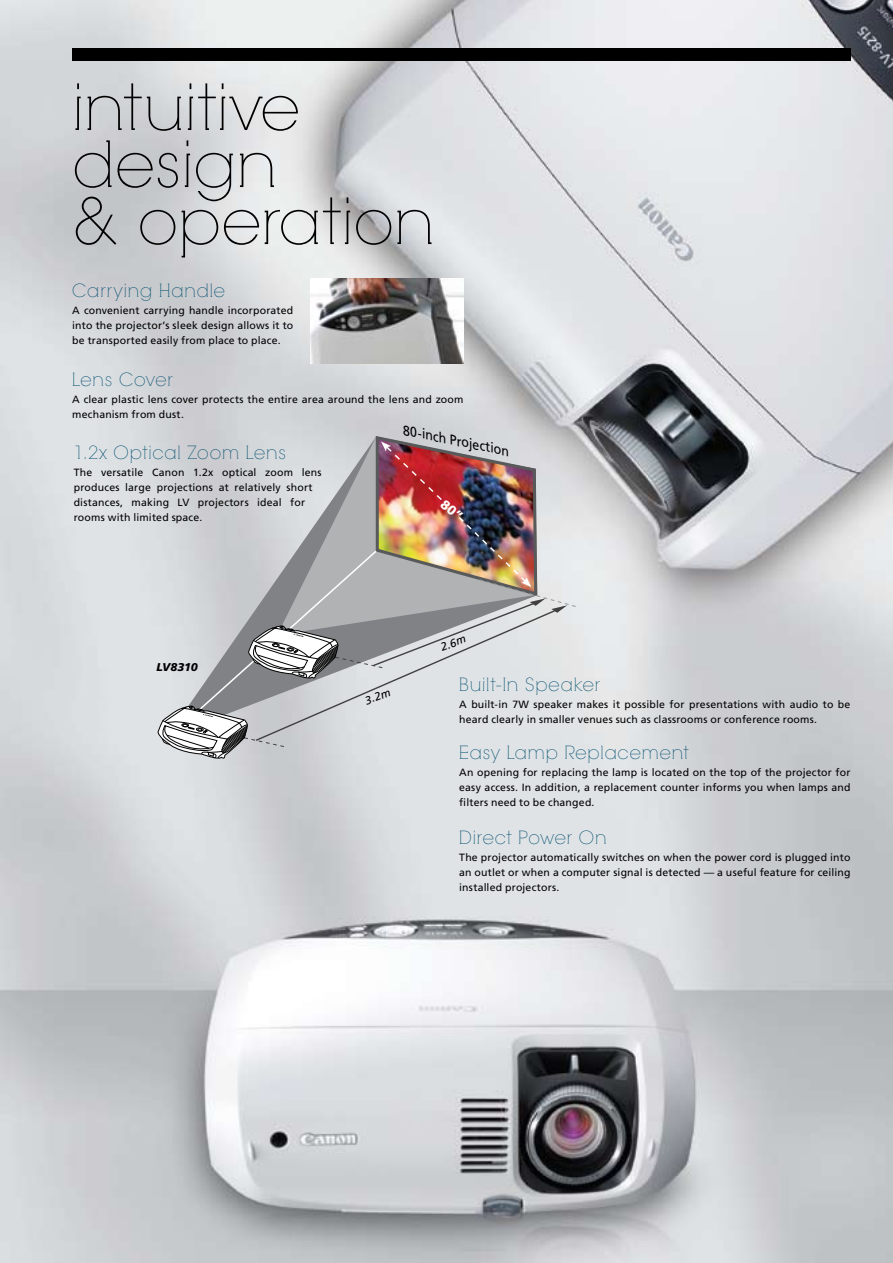
<style>
.page{position:relative;width:893px;height:1263px;background:#fff}
.page>*{position:absolute;margin:0;border:0;box-sizing:border-box;transform-origin:0 0}
.t1{font:63px/57px "RNS Camelia";letter-spacing:.01em;color:#000}
.t2{font:18px "RNS Camelia";letter-spacing:.045em;color:#004d6d}
.t3{font:italic 13.8px "Frutiger";color:#000;scale:.91 1}
.t4{font:italic 11.25px "Frutiger";color:#000}
.t5{font:italic 900 11.25px "Frutiger";letter-spacing:-.015em;color:#000}
.t6{font:10.5px/15px "Frutiger";letter-spacing:.015em;color:#000;text-align:justify}
</style>
<div class="page">
<img style="left:0;top:0;width:893px;height:1263px">
<img style="left:310px;top:279px;width:153px;height:85px">
<div style="left:72px;top:48px;width:778px;height:13px;background:#000"></div>
<svg style="left:157px;top:425px;width:420px;height:334px"></svg>
<h1 class="t1" style="left:72px;top:80px;width:364px">intuitive design<br>&amp; operation</h1>
<h2 class="t2" style="left:72px;top:280px;width:154px">Carrying Handle</h2>
<p class="t6" style="left:72px;top:303px;width:223px">A convenient carrying handle incorporated into the projector’s sleek design allows it to be transported easily from place to place.</p>
<h2 class="t2" style="left:72px;top:368px;width:102px">Lens Cover</h2>
<p class="t6" style="left:72px;top:391px;width:393px">A clear plastic lens cover protects the entire area around the lens and zoom mechanism from dust.</p>
<h2 class="t2" style="left:74px;top:442px;width:214px">1.2x Optical Zoom Lens</h2>
<p class="t6" style="left:74px;top:465px;width:249px;text-align:left">The versatile Canon 1.2x optical zoom lens produces large projections at relatively short distances, making LV projectors ideal for rooms with limited space.</p>
<h3 class="t3" style="left:405px;top:422px;width:120px;rotate:11deg">80-inch Projection</h3>
<p class="t5" style="left:156px;top:660px;width:43px">LV8310</p>
<p class="t4" style="left:363px;top:695px;width:28px;rotate:-21deg">3.2m</p>
<p class="t4" style="left:439px;top:641px;width:28px;rotate:-21deg">2.6m</p>
<h2 class="t2" style="left:459px;top:674px;width:142px">Built-In Speaker</h2>
<p class="t6" style="left:459px;top:696px;width:393px">A built-in 7W speaker makes it possible for presentations with audio to be heard clearly in smaller venues such as classrooms or conference rooms.</p>
<h2 class="t2" style="left:459px;top:742px;width:231px">Easy Lamp Replacement</h2>
<p class="t6" style="left:459px;top:765px;width:393px">An opening for replacing the lamp is located on the top of the projector for easy access. In addition, a replacement counter informs you when lamps and filters need to be changed.</p>
<h2 class="t2" style="left:459px;top:827px;width:149px">Direct Power On</h2>
<p class="t6" style="left:459px;top:850px;width:393px">The projector automatically switches on when the power cord is plugged into an outlet or when a computer signal is detected — a useful feature for ceiling installed projectors.</p>
</div>
